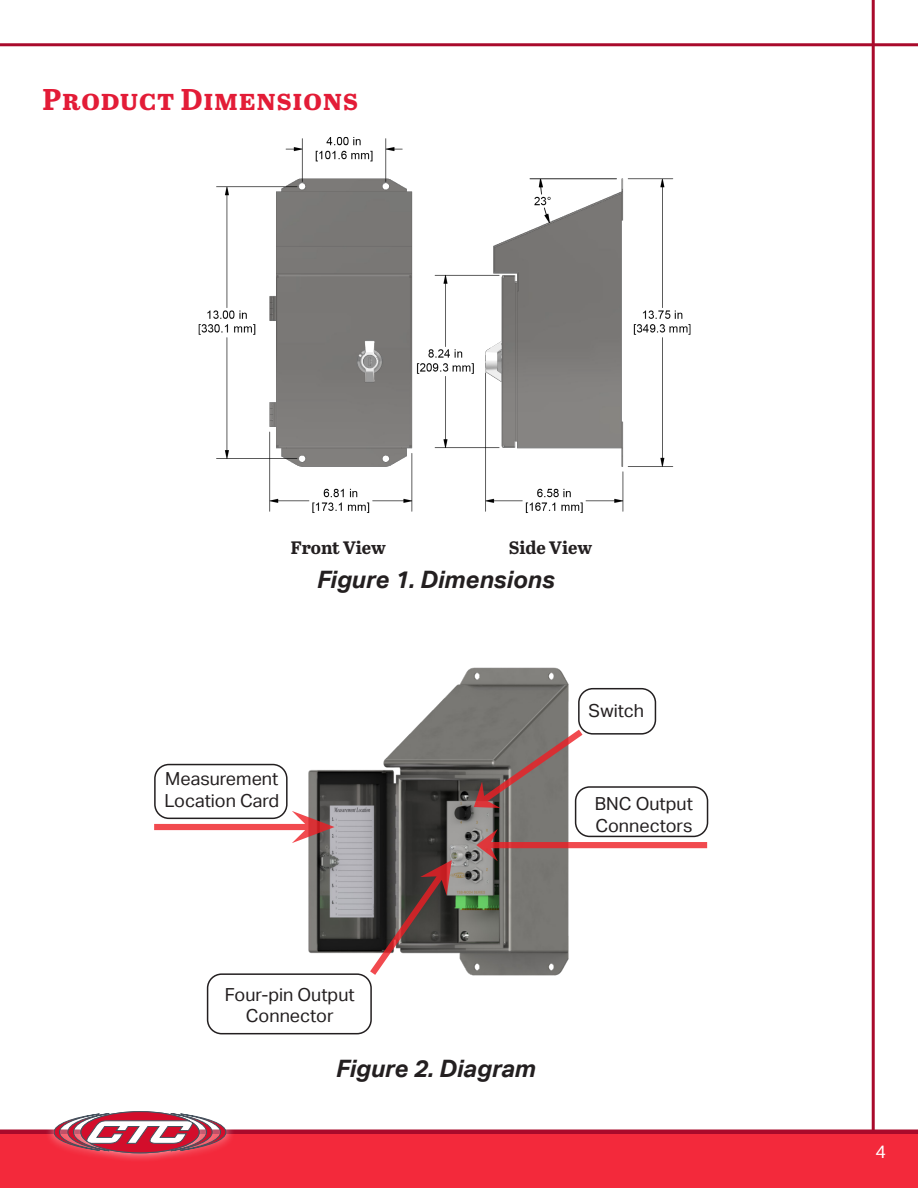
<style>
.page{position:relative;width:918px;height:1188px;background:#fff}
.page>*{position:absolute;margin:0;border:0;box-sizing:border-box;transform-origin:0 0}
.Heading{font:700 30px "Abril Text";letter-spacing:.02em;color:#e31c37}
.t1{font:italic 700 24px "Aktiv Grotesk";color:#231f20}
.t2{font:18px "Aktiv Grotesk";color:#231f20}
.t3{font:700 18px "Abril Text";color:#231f20}
.t4{font:18px "Aktiv Grotesk";color:#fff}
</style>
<div class="page">
<hr style="left:872px;top:0;width:3px;height:1188px;background:#a90a2b">
<div style="left:0;top:1134px;width:918px;height:54px;background:#f3293b"></div>
<hr style="left:0;top:1130px;width:918px;height:4px;background:#a90a2b">
<div style="left:45px;top:1102px;width:190px;height:61px;background:#fff;opacity:.75"></div>
<svg style="left:54px;top:1112px;width:172px;height:41px"></svg>
<hr style="left:0;top:43px;width:918px;height:3px;background:#a90a2b">
<img style="left:198px;top:137px;width:493px;height:376px">
<img style="left:242px;top:667px;width:388px;height:368px">
<div style="left:154px;top:764px;width:134px;height:55px;border:2px solid #231f20;border-radius:14px"></div>
<div style="left:575px;top:786px;width:133px;height:51px;border:2px solid #231f20;border-radius:14px"></div>
<div style="left:207px;top:973px;width:165px;height:61px;border:2px solid #231f20;border-radius:14px"></div>
<div style="left:578px;top:688px;width:78px;height:47px;border:2px solid #231f20;border-radius:14px"></div>
<svg style="left:154px;top:811px;width:181px;height:32px"></svg>
<svg style="left:370px;top:860px;width:82px;height:115px"></svg>
<svg style="left:476px;top:829px;width:231px;height:32px"></svg>
<svg style="left:474px;top:730px;width:109px;height:78px"></svg>
<p class="Heading" style="left:43px;top:77px;width:317px">Product Dimensions</p>
<p class="t3" style="left:291px;top:534px;width:96px">Front View</p>
<p class="t3" style="left:509px;top:535px;width:85px">Side View</p>
<p class="t1" style="left:317px;top:565px;width:239px">Figure 1. Dimensions</p>
<p class="t2" style="left:165px;top:769px;width:115px">Measurement</p>
<p class="t2" style="left:164px;top:790px;width:116px">Location Card</p>
<p class="t2" style="left:589px;top:700px;width:57px">Switch</p>
<p class="t2" style="left:595px;top:794px;width:99px">BNC Output</p>
<p class="t2" style="left:595px;top:815px;width:99px">Connectors</p>
<p class="t2" style="left:225px;top:984px;width:131px">Four-pin Output</p>
<p class="t2" style="left:246px;top:1005px;width:89px">Connector</p>
<p class="t1" style="left:336px;top:1054px;width:201px">Figure 2. Diagram</p>
<p class="t4" style="left:875px;top:1142px;width:12px">4</p>
</div>
